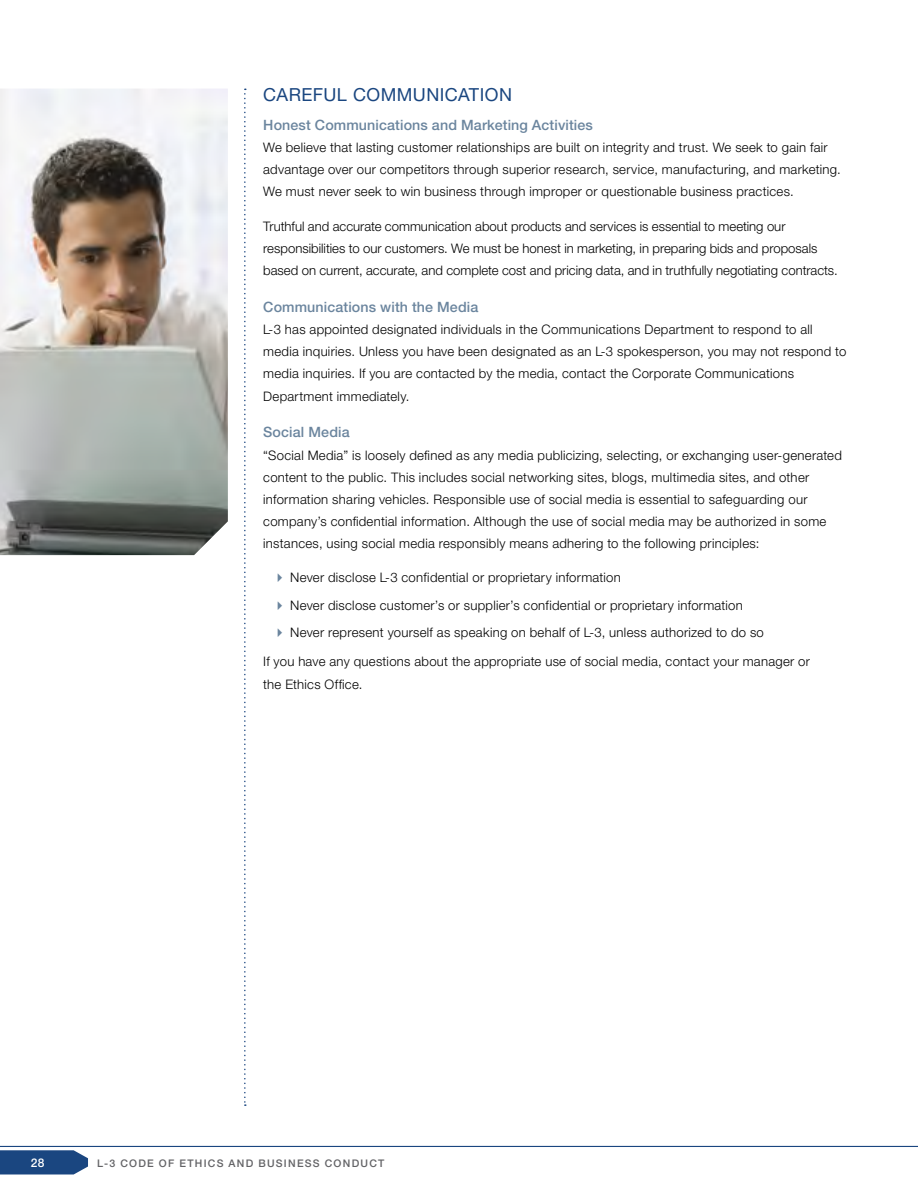
<style>
.page{position:relative;width:918px;height:1188px;background:#fff}
.page>*{position:absolute;margin:0;border:0;box-sizing:border-box;transform-origin:0 0}
.t1{font:18px "Helvetica Neue LT Std";letter-spacing:.025em;color:#1a4680}
.t2{font:500 14.25px "Helvetica Neue LT Std";letter-spacing:.01em;color:#6b859e}
.t3{font:300 13.2px/22.2px "Helvetica Neue LT Std";letter-spacing:.02em;color:#000}
.t4{font:300 13.2px/22.2px "Helvetica Neue LT Std";color:#000}
.t5{font:500 12px "Helvetica Neue LT Std";color:#fff}
.t6{font:500 10.5px "Helvetica Neue LT Std";letter-spacing:.12em;color:#636366}
</style>
<div class="page">
<svg style="left:244px;top:89px;width:2px;height:1017px"></svg>
<img style="left:0;top:89px;width:228px;height:466px">
<hr style="left:0;top:1146px;width:918px;height:1px;background:#1a4680">
<svg style="left:0;top:1150px;width:88px;height:24px;background:#285188"></svg>
<h1 class="t1" style="left:263px;top:84px;width:250px">CAREFUL COMMUNICATION</h1>
<p class="t2" style="left:263px;top:116px;width:331px">Honest Communications and Marketing Activities</p>
<p class="t3" style="left:263px;top:136px;width:579px">We believe that lasting customer relationships are built on integrity and trust. We seek to gain fair advantage over our competitors through superior research, service, manufacturing, and marketing.<br>We must never seek to win business through improper or questionable business practices.</p>
<p class="t4" style="left:263px;top:215px;width:576px">Truthful and accurate communication about products and services is essential to meeting our responsibilities to our customers. We must be honest in marketing, in preparing bids and proposals based on current, accurate, and complete cost and pricing data, and in truthfully negotiating contracts.</p>
<p class="t2" style="left:263px;top:299px;width:217px">Communications with the Media</p>
<p class="t3" style="left:263px;top:318px;width:585px">L-3 has appointed designated individuals in the Communications Department to respond to all media inquiries. Unless you have been designated as an L-3 spokesperson, you may not respond to media inquiries. If you are contacted by the media, contact the Corporate Communications Department immediately.</p>
<p class="t2" style="left:263px;top:424px;width:88px">Social Media</p>
<p class="t3" style="left:263px;top:443px;width:580px">“Social Media” is loosely defined as any media publicizing, selecting, or exchanging user-generated content to the public. This includes social networking sites, blogs, multimedia sites, and other information sharing vehicles. Responsible use of social media is essential to safeguarding our company’s confidential information. Although the use of social media may be authorized in some instances, using social media responsibly means adhering to the following principles:</p>
<p class="t3" style="left:290px;top:566px;width:332px">Never disclose L-3 confidential or proprietary information</p>
<p class="t3" style="left:290px;top:594px;width:454px">Never disclose customer’s or supplier’s confidential or proprietary information</p>
<p class="t3" style="left:290px;top:621px;width:475px">Never represent yourself as speaking on behalf of L-3, unless authorized to do so</p>
<p class="t3" style="left:263px;top:650px;width:548px">If you have any questions about the appropriate use of social media, contact your manager or</p>
<p class="t3" style="left:263px;top:672px;width:101px">the Ethics Office.</p>
<p class="t5" style="left:31px;top:1155px;width:15px">28</p>
<p class="t6" style="left:97px;top:1157px;width:289px">L-3 Code of Ethics and Business Conduct</p>
</div>
